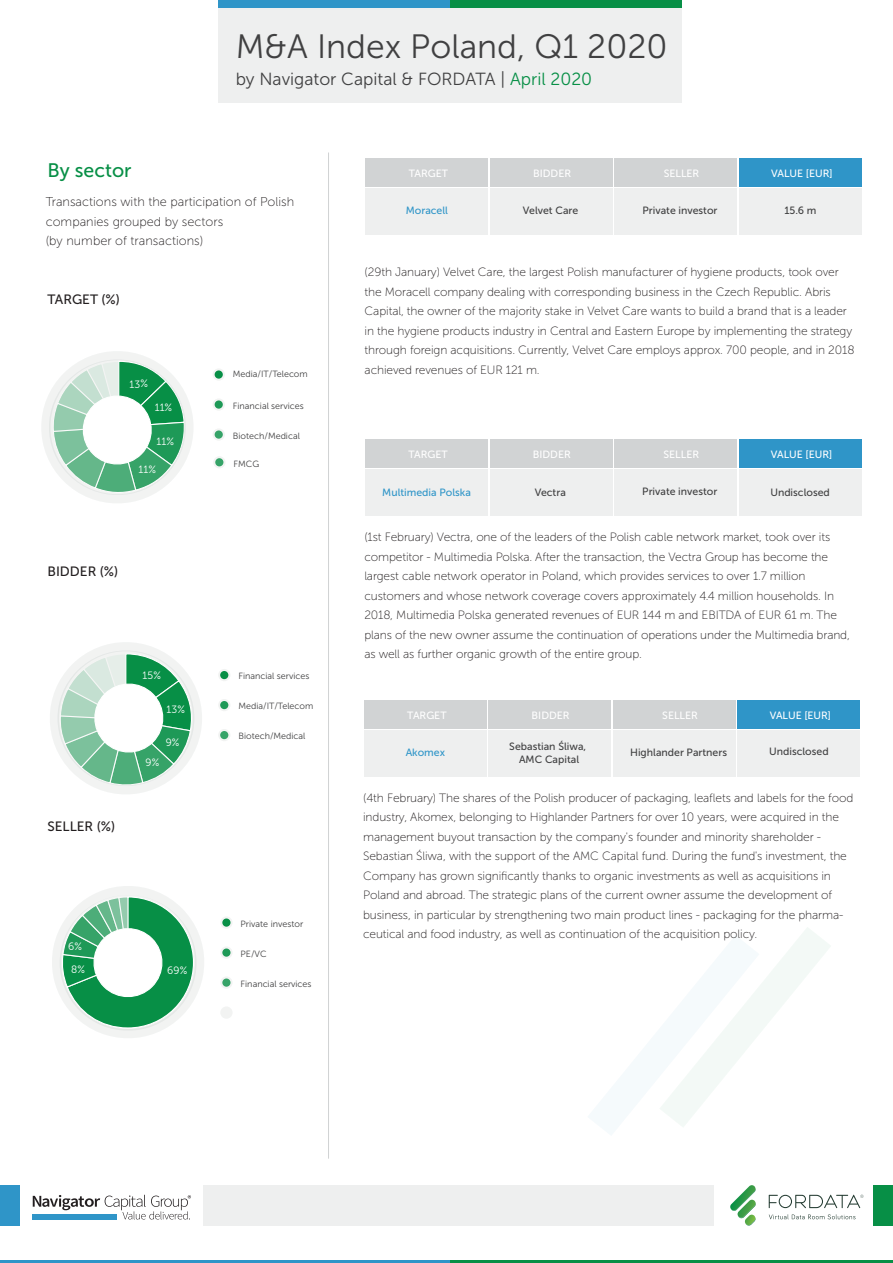
<style>
.page{position:relative;width:893px;height:1263px;background:#fff}
.page>*{position:absolute;margin:0;border:0;box-sizing:border-box;transform-origin:0 0}
.t1{font:33.75px "Museo Sans 300";color:#404041}
.t2{font:19.5px "Museo Sans 500";color:#078f46}
.t3{font:17.55px "Museo Sans 300";color:#404041}
.t4{font:13.5px "Museo Sans 500";color:#231f20}
.t5{font:12.75px/19.5px "Museo Sans 100";color:#231f20}
.t6{font:12px/19.5px "Museo Sans 100";letter-spacing:-.01em;color:#231f20}
.t7{font:10.5px/12.6px "Museo Sans 500";color:#404041;text-align:center}
.t8{font:10.5px "Museo Sans 500";color:#fff}
.t9{font:10.5px "Museo Sans 500";color:#2f95c8}
.t10{font:10.5px "Museo Sans 300";color:#fff}
.t11{font:9px "Museo Sans 300";color:#404041}
.s1{color:#078f46}
</style>
<div class="page">
<svg style="left:660px;top:927px;width:170px;height:200px"></svg>
<div style="left:873px;top:1185px;width:20px;height:41px;background:#078f46"></div>
<svg style="left:769px;top:1214px;width:86px;height:5px"></svg>
<svg style="left:730px;top:1185px;width:26px;height:41px"></svg>
<svg style="left:769px;top:1195px;width:94px;height:13px"></svg>
<div style="left:0;top:1185px;width:20px;height:41px;background:#2f95c8"></div>
<div style="left:203px;top:1185px;width:510px;height:41px;background:#eeefef"></div>
<svg style="left:33px;top:1195px;width:158px;height:24px"></svg>
<hr style="left:328px;top:152px;width:1px;height:1006px;background:#d0d2d3">
<hr style="left:0;top:1260px;width:450px;height:3px;background:#2f95c8">
<hr style="left:450px;top:1260px;width:443px;height:3px;background:#078f46">
<div style="left:218px;top:8px;width:463px;height:95px;background:#eeefef"></div>
<div style="left:450px;top:0;width:231px;height:7px;background:#078f46"></div>
<div style="left:218px;top:0;width:232px;height:7px;background:#2f95c8"></div>
<svg style="left:213px;top:368px;width:12px;height:13px"></svg>
<div style="left:215px;top:370px;width:8px;height:9px;background:#078f46;border-radius:50%"></div>
<svg style="left:213px;top:398px;width:12px;height:13px"></svg>
<svg style="left:215px;top:400px;width:8px;height:9px"></svg>
<svg style="left:213px;top:428px;width:12px;height:13px"></svg>
<svg style="left:215px;top:430px;width:8px;height:9px"></svg>
<svg style="left:218px;top:669px;width:12px;height:12px"></svg>
<div style="left:220px;top:671px;width:8px;height:8px;background:#078f46;border-radius:50%"></div>
<svg style="left:218px;top:699px;width:12px;height:12px"></svg>
<div style="left:220px;top:701px;width:8px;height:8px;background:#1e9957;border-radius:50%"></div>
<svg style="left:218px;top:729px;width:12px;height:12px"></svg>
<div style="left:220px;top:731px;width:8px;height:8px;background:#36a368;border-radius:50%"></div>
<div style="left:220px;top:1006px;width:13px;height:13px;background:#f2f3f2;border-radius:50%"></div>
<div style="left:220px;top:916px;width:13px;height:13px;background:#f2f3f2;border-radius:50%"></div>
<div style="left:222px;top:918px;width:9px;height:9px;background:#078f46;border-radius:50%"></div>
<div style="left:220px;top:946px;width:13px;height:13px;background:#f2f3f2;border-radius:50%"></div>
<svg style="left:222px;top:948px;width:9px;height:9px"></svg>
<div style="left:220px;top:976px;width:13px;height:13px;background:#f2f3f2;border-radius:50%"></div>
<svg style="left:222px;top:978px;width:9px;height:9px"></svg>
<div style="left:366px;top:158px;width:122px;height:28px;background:#d1d3d4"></div>
<div style="left:490px;top:158px;width:123px;height:28px;background:#d1d3d4"></div>
<div style="left:615px;top:158px;width:122px;height:28px;background:#d1d3d4"></div>
<div style="left:739px;top:158px;width:123px;height:28px;background:#2f95c8"></div>
<div style="left:366px;top:188px;width:122px;height:46px;background:#eeefef"></div>
<div style="left:490px;top:188px;width:123px;height:46px;background:#eeefef"></div>
<div style="left:615px;top:188px;width:122px;height:46px;background:#eeefef"></div>
<div style="left:739px;top:188px;width:123px;height:46px;background:#eeefef"></div>
<div style="left:364px;top:700px;width:123px;height:28px;background:#d1d3d4"></div>
<div style="left:489px;top:700px;width:122px;height:28px;background:#d1d3d4"></div>
<div style="left:613px;top:700px;width:123px;height:28px;background:#d1d3d4"></div>
<div style="left:737px;top:700px;width:123px;height:28px;background:#2f95c8"></div>
<div style="left:364px;top:730px;width:123px;height:46px;background:#eeefef"></div>
<div style="left:489px;top:730px;width:122px;height:46px;background:#eeefef"></div>
<div style="left:613px;top:730px;width:123px;height:46px;background:#eeefef"></div>
<div style="left:737px;top:730px;width:123px;height:46px;background:#eeefef"></div>
<div style="left:365px;top:440px;width:123px;height:28px;background:#d1d3d4"></div>
<div style="left:490px;top:440px;width:122px;height:28px;background:#d1d3d4"></div>
<div style="left:614px;top:440px;width:123px;height:28px;background:#d1d3d4"></div>
<div style="left:739px;top:440px;width:122px;height:28px;background:#2f95c8"></div>
<div style="left:365px;top:470px;width:123px;height:46px;background:#eeefef"></div>
<div style="left:490px;top:470px;width:122px;height:46px;background:#eeefef"></div>
<div style="left:614px;top:470px;width:123px;height:46px;background:#eeefef"></div>
<div style="left:739px;top:470px;width:122px;height:46px;background:#eeefef"></div>
<svg style="left:213px;top:456px;width:13px;height:12px"></svg>
<div style="left:215px;top:458px;width:8px;height:8px;background:#36a368;border-radius:50%"></div>
<svg style="left:42px;top:351px;width:151px;height:152px"></svg>
<svg style="left:52px;top:886px;width:152px;height:152px"></svg>
<svg style="left:50px;top:642px;width:152px;height:152px"></svg>
<h1 class="t1" style="left:236px;top:29px;width:433px">M&amp;A Index Poland, Q1 2020</h1>
<h3 class="t3" style="left:236px;top:70px;width:358px">by Navigator Capital &amp; FORDATA | <span class="s1">April 2020</span></h3>
<h2 class="t2" style="left:47px;top:159px;width:86px">By sector</h2>
<p class="t5" style="left:46px;top:192px;width:250px">Transactions with the participation of Polish companies grouped by sectors<br>(by number of transactions)</p>
<p class="t4" style="left:47px;top:292px;width:74px">TARGET (%)</p>
<p class="t10" style="left:155px;top:402px;width:19px">11%</p>
<p class="t10" style="left:157px;top:435px;width:19px">11%</p>
<p class="t10" style="left:139px;top:464px;width:19px">11%</p>
<p class="t4" style="left:47px;top:564px;width:72px">BIDDER (%)</p>
<p class="t4" style="left:47px;top:819px;width:69px">SELLER (%)</p>
<p class="t11" style="left:233px;top:369px;width:76px">Media/IT/Telecom</p>
<p class="t11" style="left:233px;top:401px;width:72px">Financial services</p>
<p class="t11" style="left:233px;top:431px;width:69px">Biotech/Medical</p>
<p class="t11" style="left:234px;top:459px;width:27px">FMCG</p>
<p class="t11" style="left:238px;top:671px;width:72px">Financial services</p>
<p class="t11" style="left:238px;top:701px;width:76px">Media/IT/Telecom</p>
<p class="t11" style="left:238px;top:731px;width:69px">Biotech/Medical</p>
<p class="t11" style="left:241px;top:919px;width:64px">Private investor</p>
<p class="t11" style="left:241px;top:949px;width:28px">PE/VC</p>
<p class="t11" style="left:241px;top:979px;width:72px">Financial services</p>
<p class="t8" style="left:409px;top:167px;width:41px">TARGET</p>
<p class="t8" style="left:533px;top:167px;width:39px">BIDDER</p>
<p class="t8" style="left:664px;top:167px;width:37px">SELLER</p>
<p class="t8" style="left:771px;top:167px;width:63px">VALUE [EUR]</p>
<p class="t9" style="left:406px;top:205px;width:44px">Moracell</p>
<p class="t7" style="left:523px;top:204px;width:57px">Velvet Care</p>
<p class="t7" style="left:643px;top:204px;width:76px">Private investor</p>
<p class="t7" style="left:784px;top:204px;width:34px">15.6 m</p>
<p class="t6" style="left:365px;top:263px;width:491px">(29th January) Velvet Care, the largest Polish manufacturer of hygiene products, took over the Moracell company dealing with corresponding business in the Czech Republic. Abris Capital, the owner of the majority stake in Velvet Care wants to build a brand that is a leader in the hygiene products industry in Central and Eastern Europe by implementing the strategy through foreign acquisitions. Currently, Velvet Care employs approx. 700 people, and in 2018 achieved revenues of EUR 121 m.</p>
<p class="t8" style="left:408px;top:448px;width:41px">TARGET</p>
<p class="t8" style="left:533px;top:448px;width:39px">BIDDER</p>
<p class="t8" style="left:663px;top:448px;width:37px">SELLER</p>
<p class="t8" style="left:771px;top:448px;width:63px">VALUE [EUR]</p>
<p class="t9" style="left:382px;top:486px;width:90px">Multimedia Polska</p>
<p class="t7" style="left:535px;top:486px;width:33px">Vectra</p>
<p class="t7" style="left:642px;top:485px;width:76px">Private investor</p>
<p class="t7" style="left:770px;top:486px;width:61px">Undisclosed</p>
<p class="t6" style="left:364px;top:527px;width:487px">(1st February) Vectra, one of the leaders of the Polish cable network market, took over its competitor - Multimedia Polska. After the transaction, the Vectra Group has become the largest cable network operator in Poland, which provides services to over 1.7 million customers and whose network coverage covers approximately 4.4 million households. In 2018, Multimedia Polska generated revenues of EUR 144 m and EBITDA of EUR 61 m. The plans of the new owner assume the continuation of operations under the Multimedia brand, as well as further organic growth of the entire group.</p>
<p class="t8" style="left:407px;top:709px;width:41px">TARGET</p>
<p class="t8" style="left:532px;top:709px;width:39px">BIDDER</p>
<p class="t8" style="left:662px;top:709px;width:37px">SELLER</p>
<p class="t8" style="left:770px;top:709px;width:63px">VALUE [EUR]</p>
<p class="t9" style="left:406px;top:747px;width:41px">Akomex</p>
<p class="t7" style="left:509px;top:740px;width:78px">Sebastian Śliwa,<br>AMC Capital</p>
<p class="t7" style="left:630px;top:746px;width:98px">Highlander Partners</p>
<p class="t7" style="left:769px;top:745px;width:61px">Undisclosed</p>
<p class="t6" style="left:363px;top:788px;width:492px">(4th February) The shares of the Polish producer of packaging, leaflets and labels for the food industry, Akomex, belonging to Highlander Partners for over 10 years, were acquired in the management buyout transaction by the company's founder and minority shareholder - Sebastian Śliwa, with the support of the AMC Capital fund. During the fund's investment, the Company has grown significantly thanks to organic investments as well as acquisitions in Poland and abroad. The strategic plans of the current owner assume the development of business, in particular by strengthening two main product lines - packaging for the pharma&shy;ceutical and food industry, as well as continuation of the acquisition policy.</p>
</div>
